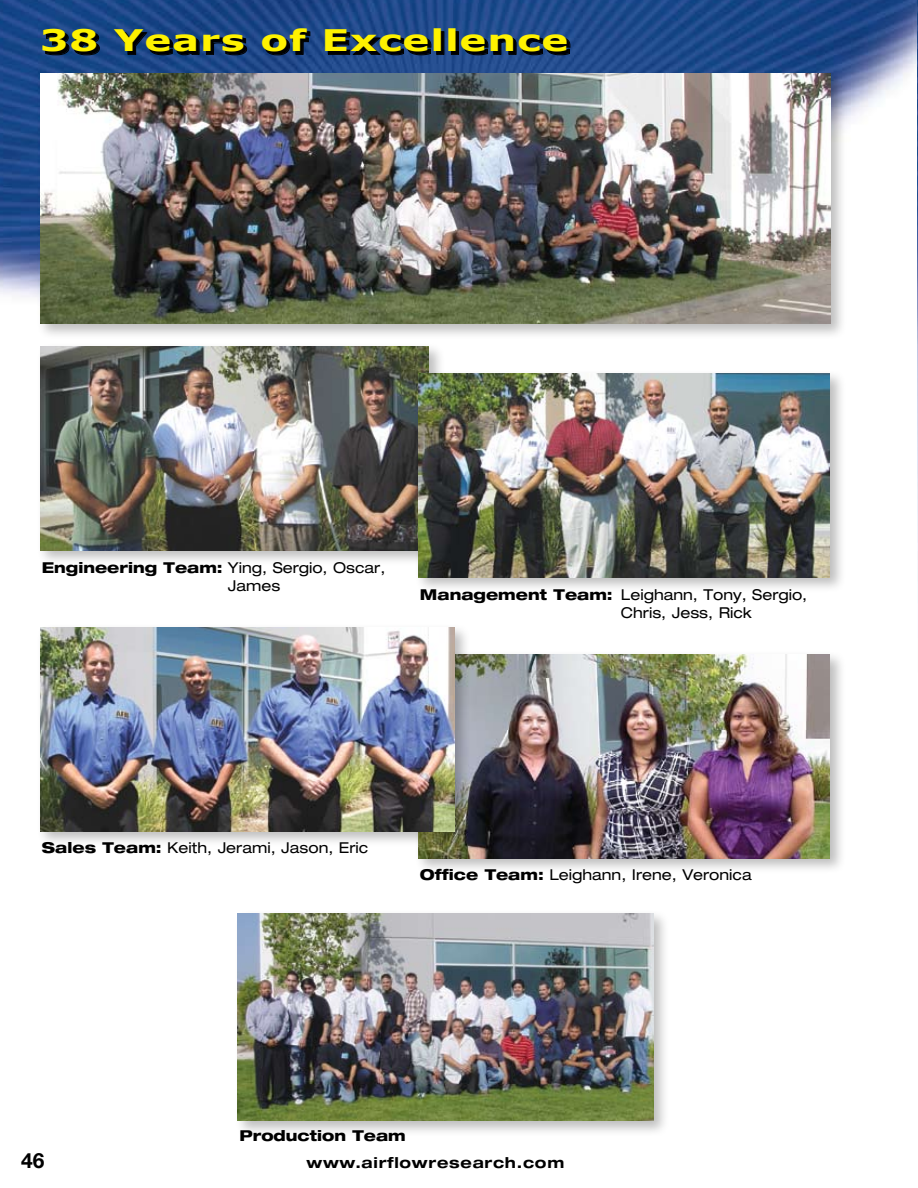
<style>
.page{position:relative;width:918px;height:1188px;background:#fff}
.page>*{position:absolute;margin:0;border:0;box-sizing:border-box;transform-origin:0 0}
.t1{font:700 29.7px "Verdana";letter-spacing:.02em;color:#fff200;scale:1.36 1}
.t2{font:700 21px "Helvetica Neue";color:#000}
.t3{font:expanded 15px/18px "Helvetica Neue";color:#000}
.t4{font:700 expanded 15px "Helvetica Neue";letter-spacing:.05em;color:#000}
.t5{font:800 expanded 15px "Helvetica Neue";color:#000}
.s1{font-weight:800}
</style>
<div class="page">
<img style="left:0;top:0;width:918px;height:581px">
<div style="left:234px;top:909px;width:436px;height:228px;background:#000;opacity:.26"></div>
<img style="left:238px;top:913px;width:416px;height:208px">
<div style="left:36px;top:342px;width:409px;height:224px;background:#000;opacity:.26"></div>
<img style="left:41px;top:346px;width:388px;height:204px">
<div style="left:414px;top:369px;width:432px;height:224px;background:#000;opacity:.26"></div>
<img style="left:418px;top:374px;width:412px;height:203px">
<div style="left:414px;top:650px;width:432px;height:224px;background:#000;opacity:.26"></div>
<img style="left:418px;top:655px;width:412px;height:203px">
<div style="left:36px;top:623px;width:435px;height:224px;background:#000;opacity:.26"></div>
<img style="left:41px;top:628px;width:414px;height:203px">
<div style="left:36px;top:69px;width:811px;height:271px;background:#000;opacity:.26"></div>
<img style="left:41px;top:74px;width:789px;height:250px">
<svg style="left:45px;top:32px;width:55px;height:24px"></svg>
<svg style="left:115px;top:32px;width:85px;height:24px"></svg>
<svg style="left:206px;top:37px;width:41px;height:19px"></svg>
<svg style="left:264px;top:31px;width:47px;height:25px"></svg>
<svg style="left:328px;top:32px;width:104px;height:24px"></svg>
<div style="left:436px;top:31px;width:8px;height:24px;border:1px solid #000"></div>
<div style="left:451px;top:31px;width:8px;height:24px;border:1px solid #000"></div>
<svg style="left:464px;top:37px;width:107px;height:19px"></svg>
<h1 class="t1" style="left:40px;top:22px;width:390px">38 Years of Excellence</h1>
<p class="t3" style="left:228px;top:558px;width:159px;text-indent:-186px"><span class="s1">Engineering Team:</span> Ying, Sergio, Oscar,<br>James</p>
<p class="t3" style="left:621px;top:585px;width:188px;text-indent:-201px"><span class="s1">Management Team:</span> Leighann, Tony, Sergio,<br>Chris, Jess, Rick</p>
<p class="t3" style="left:42px;top:838px;width:328px"><span class="s1">Sales Team:</span> Keith, Jerami, Jason, Eric</p>
<p class="t3" style="left:420px;top:865px;width:333px"><span class="s1">Office Team:</span> Leighann, Irene, Veronica</p>
<p class="t5" style="left:239px;top:1126px;width:168px">Production Team</p>
<h2 class="t2" style="left:21px;top:1147px;width:25px">46</h2>
<p class="t4" style="left:306px;top:1154px;width:259px">www.airflowresearch.com</p>
</div>
